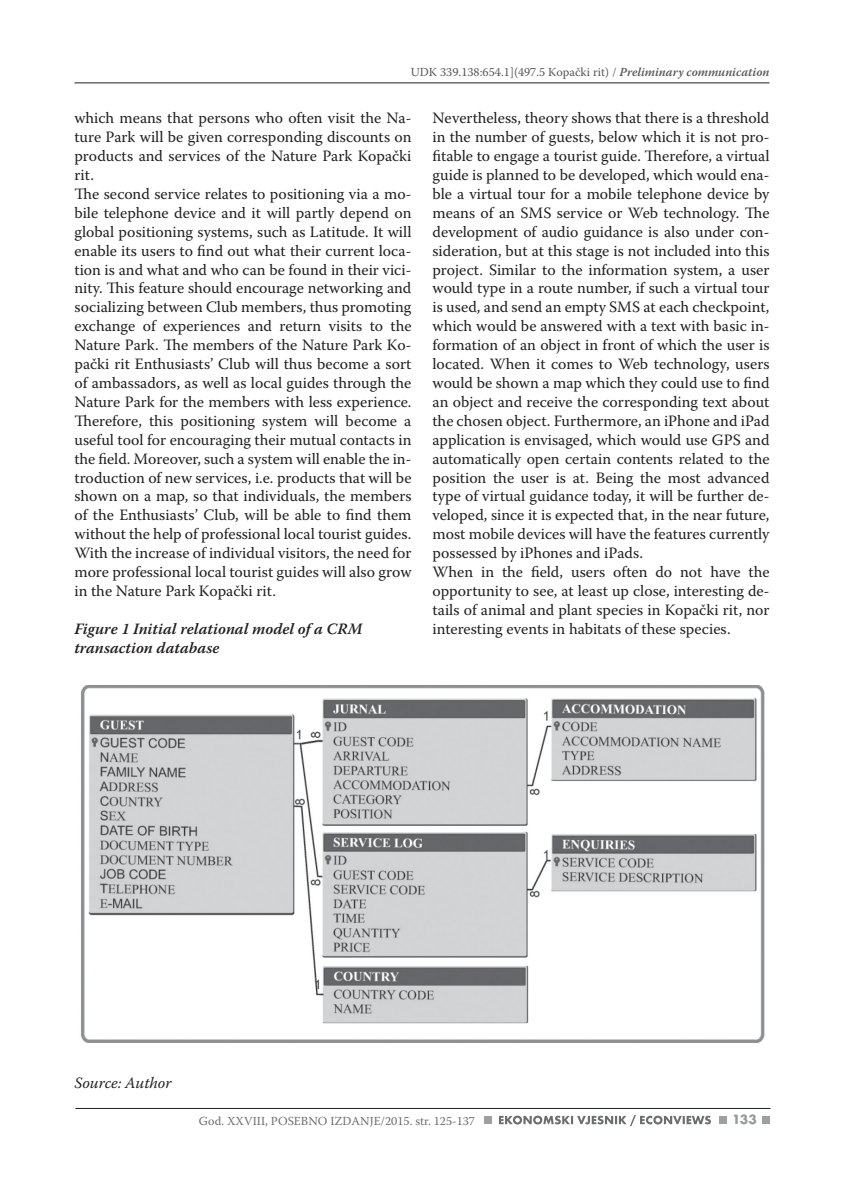
<style>
.page{position:relative;width:844px;height:1191px;background:#fff}
.page>*{position:absolute;margin:0;border:0;box-sizing:border-box;transform-origin:0 0}
.t1{font:15.75px/18.9px "Warnock Pro";color:#231f20}
.t2{font:italic 600 15.75px/18.9px "Warnock Pro";color:#231f20}
.t3{font:italic 15.75px "Warnock Pro";color:#231f20}
.t4{font:700 14px "Futura TOT";color:#97999c}
.t5{font:12.25px "Warnock Pro";color:#57585a}
.t6{font:12.25px "Warnock Pro";color:#6c6d70}
.s1{font-weight:600;font-style:italic}
</style>
<div class="page">
<hr style="left:74px;top:83px;width:695px;height:1px;background:#231f20">
<hr style="left:75px;top:1108px;width:695px;height:1px;background:#231f20">
<div style="left:483px;top:1115px;width:8px;height:8px;background:#9d9fa2"></div>
<div style="left:718px;top:1115px;width:8px;height:8px;background:#9d9fa2"></div>
<div style="left:761px;top:1115px;width:8px;height:8px;background:#9d9fa2"></div>
<svg style="left:499px;top:1115px;width:211px;height:11px"></svg>
<img style="left:81px;top:685px;width:684px;height:358px">
<p class="t5" style="left:411px;top:65px;width:360px">UDK 339.138:654.1](497.5 Kopački rit) / <span class="s1">Preliminary communication</span></p>
<p class="t1" style="left:74px;top:108px;width:338px">which means that persons who often visit the Na&shy;ture Park will be given corresponding discounts on products and services of the Nature Park Kopački rit.<br>The second service relates to positioning via a mo&shy;bile telephone device and it will partly depend on global positioning systems, such as Latitude. It will enable its users to find out what their current loca&shy;tion is and what and who can be found in their vici&shy;nity. This feature should encourage networking and socializing between Club members, thus promoting exchange of experiences and return visits to the Nature Park. The members of the Nature Park Ko&shy;pački rit Enthusiasts’ Club will thus become a sort of ambassadors, as well as local guides through the Nature Park for the members with less experience.<br>Therefore, this positioning system will become a useful tool for encouraging their mutual contacts in the field. Moreover, such a system will enable the in&shy;troduction of new services, i.e. products that will be shown on a map, so that individuals, the members of the Enthusiasts’ Club, will be able to find them without the help of professional local tourist guides.<br>With the increase of individual visitors, the need for more professional local tourist guides will also grow in the Nature Park Kopački rit.</p>
<p class="t2" style="left:74px;top:619px;width:290px">Figure 1 Initial relational model of a CRM transaction database</p>
<p class="t1" style="left:432px;top:108px;width:338px">Nevertheless, theory shows that there is a threshold in the number of guests, below which it is not pro&shy;fitable to engage a tourist guide. Therefore, a virtual guide is planned to be developed, which would ena&shy;ble a virtual tour for a mobile telephone device by means of an SMS service or Web technology. The development of audio guidance is also under con&shy;sideration, but at this stage is not included into this project. Similar to the information system, a user would type in a route number, if such a virtual tour is used, and send an empty SMS at each checkpoint, which would be answered with a text with basic in&shy;formation of an object in front of which the user is located. When it comes to Web technology, users would be shown a map which they could use to find an object and receive the corresponding text about the chosen object. Furthermore, an iPhone and iPad application is envisaged, which would use GPS and automatically open certain contents related to the position the user is at. Being the most advanced type of virtual guidance today, it will be further de&shy;veloped, since it is expected that, in the near future, most mobile devices will have the features currently possessed by iPhones and iPads.<br>When in the field, users often do not have the opportunity to see, at least up close, interesting de&shy;tails of animal and plant species in Kopački rit, nor interesting events in habitats of these species.</p>
<p class="t3" style="left:74px;top:1072px;width:98px">Source: Author</p>
<p class="t6" style="left:199px;top:1113px;width:278px">God. XXVIII, POSEBNO IZDANJE/2015. str. 125-137</p>
<p class="t4" style="left:732px;top:1111px;width:26px">133</p>
</div>
